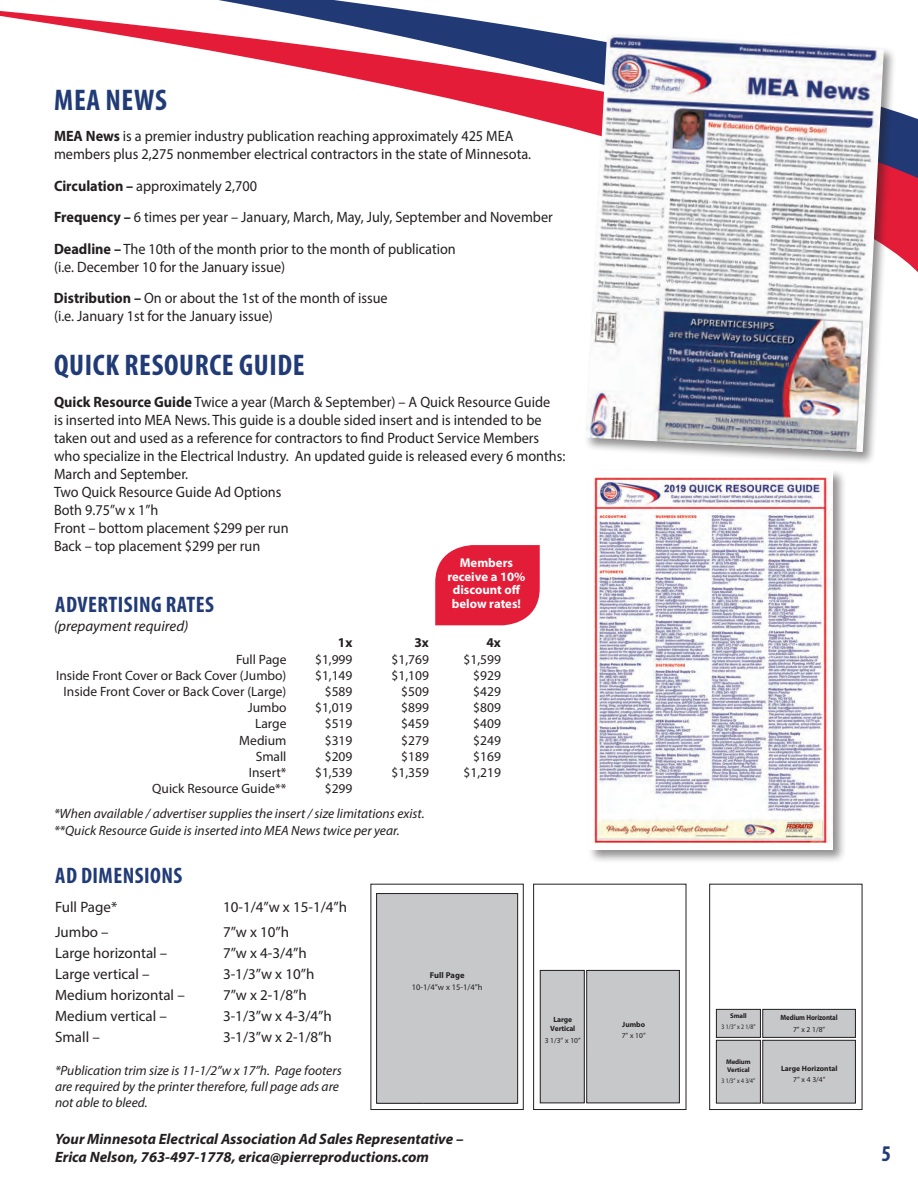
<style>
.page{position:relative;width:918px;height:1188px;background:#fff}
.page>*{position:absolute;margin:0;border:0;box-sizing:border-box;transform-origin:0 0}
.t1{font:700 condensed 30px "Myriad Pro";letter-spacing:.02em;color:#213b76}
.t2{font:700 condensed 22.5px "Myriad Pro";letter-spacing:.02em;color:#213b76}
.t3{font:15px/18px "Myriad Pro";color:#231f20;scale:.95 1}
.t4{font:15px "Myriad Pro";color:#231f20}
.t5{font:italic 700 15px/18px "Myriad Pro";color:#231f20}
.t6{font:italic 15px "Myriad Pro";color:#231f20}
.t7{font:13.5px "Myriad Pro";color:#231f20}
.t8{font:italic 13.5px/16.2px "Myriad Pro";color:#231f20}
.t9{font:700 13.5px "Myriad Pro";color:#231f20}
.t10{font:700 12.75px/13.5px "Myriad Pro";color:#fff;text-align:center}
.t11{font:8.4px "Myriad Pro";color:#231f20}
.t12{font:700 8.4px "Myriad Pro";color:#231f20}
.t13{font:700 7.5px/9px "Myriad Pro";letter-spacing:-.015em;color:#231f20;text-align:center}
.t14{font:7.5px "Myriad Pro";color:#231f20}
.t15{font:700 7.5px "Myriad Pro";letter-spacing:-.015em;color:#231f20;scale:.9 1}
.t16{font:6.75px "Myriad Pro";color:#231f20;scale:.85 1}
.t17{font:700 6.75px/8.1px "Myriad Pro";letter-spacing:-.015em;color:#231f20}
.s1{font-weight:700}
</style>
<div class="page">
<svg style="left:435px;top:545px;width:105px;height:80px;background:#e42c45"></svg>
<div style="left:587px;top:970px;width:92px;height:133px;background:#c7c8ca"></div>
<div style="left:540px;top:970px;width:44px;height:133px;background:#c7c8ca"></div>
<div style="left:540px;top:970px;width:44px;height:133px;border:1px solid #231f20"></div>
<div style="left:763px;top:1040px;width:92px;height:63px;background:#c7c8ca"></div>
<div style="left:763px;top:1040px;width:93px;height:63px;border:1px solid #231f20"></div>
<div style="left:763px;top:1009px;width:92px;height:28px;background:#c7c8ca"></div>
<div style="left:763px;top:1009px;width:93px;height:28px;border:1px solid #231f20"></div>
<div style="left:716px;top:1009px;width:44px;height:28px;background:#c7c8ca"></div>
<div style="left:716px;top:1009px;width:45px;height:28px;border:1px solid #231f20"></div>
<div style="left:716px;top:1040px;width:44px;height:63px;background:#c7c8ca"></div>
<div style="left:716px;top:1040px;width:45px;height:63px;border:1px solid #231f20"></div>
<svg style="left:0;top:2px;width:918px;height:271px"></svg>
<div style="left:583px;top:33px;width:314px;height:432px;background:#231f20;opacity:.5"></div>
<img style="left:586px;top:35px;width:298px;height:417px">
<div style="left:587px;top:468px;width:260px;height:395px;background:#231f20;opacity:.5"></div>
<div style="left:590px;top:471px;width:243px;height:379px;background:#fff"></div>
<img style="left:593px;top:477px;width:240px;height:366px">
<div style="left:377px;top:894px;width:141px;height:209px;background:#c7c8ca"></div>
<div style="left:376px;top:893px;width:142px;height:210px;border:1px solid #231f20"></div>
<h1 class="t1" style="left:54px;top:81px;width:114px">MEA NEWS</h1>
<p class="t3" style="left:54px;top:127px;width:504px"><span class="s1">MEA News</span> is a premier industry publication reaching approximately 425 MEA members plus 2,275 nonmember electrical contractors in the state of Minnesota.</p>
<p class="t3" style="left:54px;top:170px;width:527px;line-height:31.5px"><span class="s1">Circulation –</span> approximately 2,700<br><span class="s1">Frequency –</span> 6 times per year – January, March, May, July, September and November<br><span class="s1">Deadline –</span> The 10th of the month prior to the month of publication</p>
<p class="t3" style="left:54px;top:251px;width:353px;line-height:31.5px">(i.e. December 10 for the January issue)<br><span class="s1">Distribution –</span> On or about the 1st of the month of issue</p>
<p class="t3" style="left:54px;top:307px;width:232px">(i.e. January 1st for the January issue)</p>
<h1 class="t1" style="left:54px;top:347px;width:237px">QUICK RESOURCE GUIDE</h1>
<p class="t3" style="left:54px;top:392px;width:540px"><span class="s1">Quick Resource Guide</span> Twice a year (March &amp; September) – A Quick Resource Guide<br>is inserted into MEA News. This guide is a double sided insert and is intended to be taken out and used as a reference for contractors to find Product Service Members who specialize in the Electrical Industry. An updated guide is released every 6 months:<br>March and September.<br>Two Quick Resource Guide Ad Options<br>Both 9.75”w x 1”h<br>Front – bottom placement $299 per run<br>Back – top placement $299 per run</p>
<p class="t10" style="left:448px;top:556px;width:79px">Members receive a 10% discount off</p>
<h2 class="t2" style="left:55px;top:590px;width:160px">ADVERTISING RATES</h2>
<p class="t10" style="left:452px;top:596px;width:71px">below rates!</p>
<p class="t6" style="left:54px;top:617px;width:136px">(prepayment required)</p>
<p class="t9" style="left:338px;top:634px;width:16px">1x</p>
<p class="t9" style="left:415px;top:634px;width:16px">3x</p>
<p class="t9" style="left:486px;top:634px;width:16px">4x</p>
<p class="t7" style="left:236px;top:651px;width:52px">Full Page</p>
<p class="t7" style="left:315px;top:651px;width:39px">$1,999</p>
<p class="t7" style="left:392px;top:651px;width:39px">$1,769</p>
<p class="t7" style="left:464px;top:651px;width:39px">$1,599</p>
<p class="t7" style="left:56px;top:667px;width:232px">Inside Front Cover or Back Cover (Jumbo)</p>
<p class="t7" style="left:315px;top:667px;width:39px">$1,149</p>
<p class="t7" style="left:392px;top:667px;width:39px">$1,109</p>
<p class="t7" style="left:473px;top:667px;width:29px">$929</p>
<p class="t7" style="left:64px;top:683px;width:224px">Inside Front Cover or Back Cover (Large)</p>
<p class="t7" style="left:325px;top:683px;width:29px">$589</p>
<p class="t7" style="left:401px;top:683px;width:29px">$509</p>
<p class="t7" style="left:473px;top:683px;width:29px">$429</p>
<p class="t7" style="left:248px;top:699px;width:40px">Jumbo</p>
<p class="t7" style="left:315px;top:699px;width:39px">$1,019</p>
<p class="t7" style="left:401px;top:699px;width:29px">$899</p>
<p class="t7" style="left:473px;top:699px;width:29px">$809</p>
<p class="t7" style="left:255px;top:716px;width:33px">Large</p>
<p class="t7" style="left:325px;top:716px;width:29px">$519</p>
<p class="t7" style="left:401px;top:716px;width:29px">$459</p>
<p class="t7" style="left:473px;top:716px;width:29px">$409</p>
<p class="t7" style="left:239px;top:732px;width:49px">Medium</p>
<p class="t7" style="left:325px;top:732px;width:29px">$319</p>
<p class="t7" style="left:401px;top:732px;width:29px">$279</p>
<p class="t7" style="left:473px;top:732px;width:29px">$249</p>
<p class="t7" style="left:256px;top:748px;width:32px">Small</p>
<p class="t7" style="left:325px;top:748px;width:29px">$209</p>
<p class="t7" style="left:401px;top:748px;width:29px">$189</p>
<p class="t7" style="left:473px;top:748px;width:29px">$169</p>
<p class="t7" style="left:249px;top:764px;width:39px">Insert*</p>
<p class="t7" style="left:315px;top:764px;width:39px">$1,539</p>
<p class="t7" style="left:392px;top:764px;width:39px">$1,359</p>
<p class="t7" style="left:464px;top:764px;width:39px">$1,219</p>
<p class="t7" style="left:152px;top:780px;width:136px">Quick Resource Guide**</p>
<p class="t7" style="left:325px;top:780px;width:29px">$299</p>
<p class="t8" style="left:54px;top:806px;width:372px">*When available / advertiser supplies the insert / size limitations exist. **Quick Resource Guide is inserted into MEA News twice per year.</p>
<h2 class="t2" style="left:55px;top:862px;width:129px">AD DIMENSIONS</h2>
<p class="t4" style="left:55px;top:898px;width:64px">Full Page*</p>
<p class="t4" style="left:223px;top:898px;width:126px">10-1/4”w x 15-1/4”h</p>
<p class="t4" style="left:55px;top:923px;width:55px">Jumbo –</p>
<p class="t4" style="left:223px;top:923px;width:68px">7”w x 10”h</p>
<p class="t4" style="left:55px;top:944px;width:114px">Large horizontal –</p>
<p class="t4" style="left:223px;top:944px;width:85px">7”w x 4-3/4”h</p>
<p class="t4" style="left:55px;top:965px;width:96px">Large vertical –</p>
<p class="t4" style="left:223px;top:965px;width:93px">3-1/3”w x 10”h</p>
<p class="t4" style="left:55px;top:986px;width:131px">Medium horizontal –</p>
<p class="t4" style="left:223px;top:986px;width:85px">7”w x 2-1/8”h</p>
<p class="t4" style="left:55px;top:1007px;width:114px">Medium vertical –</p>
<p class="t4" style="left:223px;top:1007px;width:110px">3-1/3”w x 4-3/4”h</p>
<p class="t4" style="left:55px;top:1028px;width:46px">Small –</p>
<p class="t4" style="left:223px;top:1028px;width:110px">3-1/3”w x 2-1/8”h</p>
<p class="t8" style="left:55px;top:1062px;width:288px">*Publication trim size is 11-1/2”w x 17”h. Page footers are required by the printer therefore, full page ads are not able to bleed.</p>
<p class="t12" style="left:430px;top:969px;width:36px">Full Page</p>
<p class="t11" style="left:412px;top:982px;width:72px">10-1/4”w x 15-1/4”h</p>
<p class="t5" style="left:55px;top:1130px;width:410px">Your Minnesota Electrical Association Ad Sales Representative –<br>Erica Nelson, 763-497-1778, erica@pierreproductions.com</p>
<p class="t13" style="left:550px;top:1015px;width:27px">Large<br>Vertical</p>
<p class="t14" style="left:545px;top:1036px;width:38px">3 1/3” x 10”</p>
<p class="t13" style="left:622px;top:1020px;width:24px">Jumbo</p>
<p class="t14" style="left:622px;top:1031px;width:25px">7” x 10”</p>
<p class="t17" style="left:730px;top:1012px;width:18px">Small</p>
<p class="t16" style="left:722px;top:1023px;width:41px">3 1/3” x 2 1/8”</p>
<p class="t17" style="left:726px;top:1058px;width:26px">Medium<br>Vertical</p>
<p class="t16" style="left:721px;top:1077px;width:41px">3 1/3” x 4 3/4”</p>
<p class="t15" style="left:781px;top:1014px;width:65px">Medium Horizontal</p>
<p class="t14" style="left:793px;top:1026px;width:34px">7” x 2 1/8”</p>
<p class="t13" style="left:781px;top:1064px;width:58px">Large Horizontal</p>
<p class="t14" style="left:793px;top:1076px;width:34px">7” x 4 3/4”</p>
<h2 class="t2" style="left:881px;top:1139px;width:11px">5</h2>
</div>
